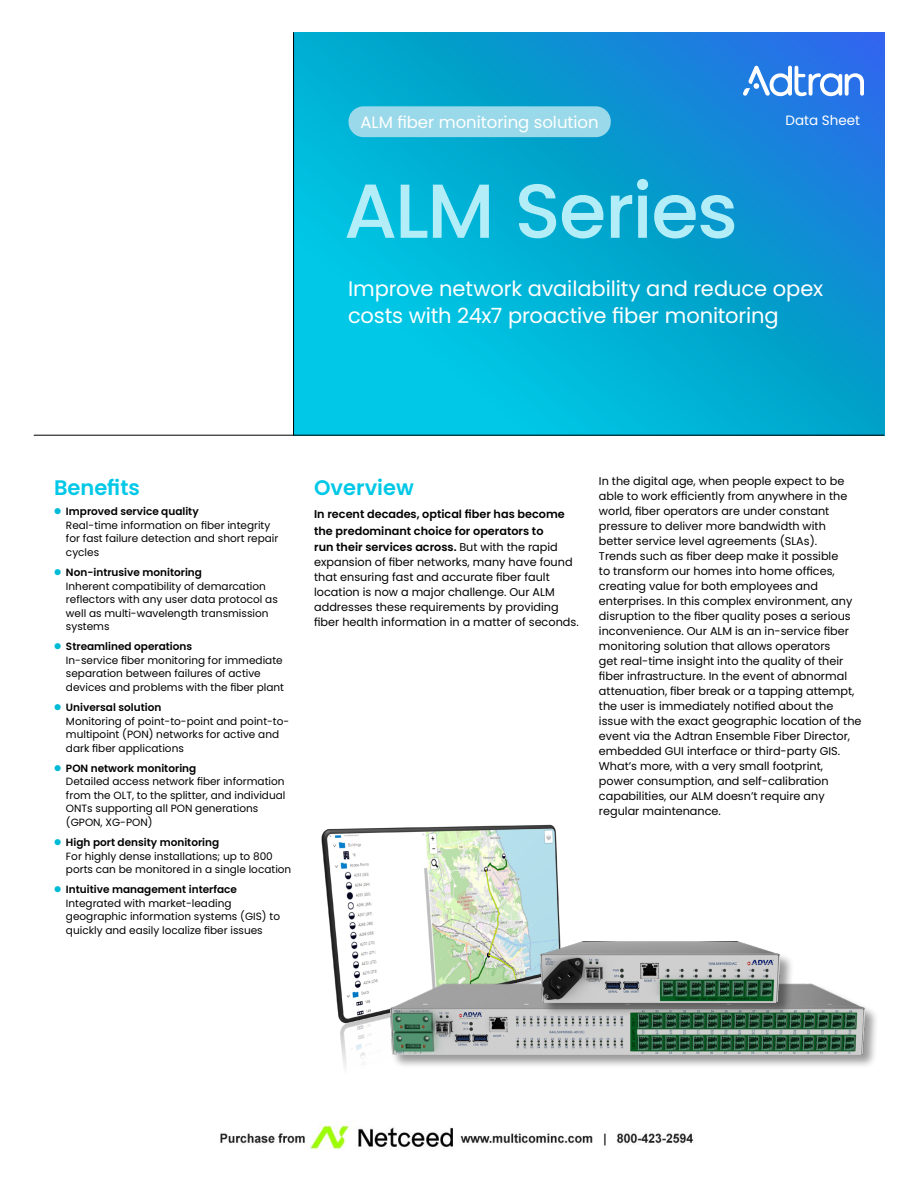
<style>
.page{position:relative;width:918px;height:1188px;background:#fff}
.page>*{position:absolute;margin:0;border:0;box-sizing:border-box;transform-origin:0 0}
.Variable_Header{font:500 76.5px "Poppins";letter-spacing:-.02em;color:#b3eef8}
.Variable_Prouduct_Description{font:21px/27px "Poppins";letter-spacing:-.005em;color:#fff}
.t1{font:600 21px "Poppins";color:#00c8e6}
.Product_Line{font:16.5px "Poppins";color:#fff}
.t2{font:13.5px "Poppins";color:#fff}
.Body_Copy{font:11.25px/15px "Poppins";color:#000}
.First_Paragraph{font:11.25px/15px "Poppins";color:#000}
.First_Paragraph-2{font:600 11.25px/16.5px "Poppins";color:#000}
.t3{font:10.5px/13.5px "Poppins";color:#000}
.s1{font-weight:600}
.s2{font-weight:400}
</style>
<div class="page">
<svg style="left:294px;top:32px;width:590px;height:403px;background:#06a4d6"></svg>
<hr style="left:34px;top:435px;width:850px;height:1px;background:#000">
<hr style="left:293px;top:32px;width:1px;height:403px;background:#000">
<svg style="left:743px;top:66px;width:121px;height:30px"></svg>
<img style="left:321px;top:824px;width:240px;height:243px">
<div style="left:389px;top:983px;width:490px;height:86px;background:#000;opacity:.4"></div>
<img style="left:390px;top:983px;width:474px;height:71px">
<div style="left:539px;top:941px;width:256px;height:76px;background:#000;opacity:.4"></div>
<img style="left:540px;top:942px;width:240px;height:60px">
<div style="left:349px;top:106px;width:262px;height:31px;background:#99d9e9;border-radius:15px"></div>
<div style="left:425px;top:333px;width:51px;height:65px;background:#00c7e5"></div>
<div style="left:506px;top:333px;width:46px;height:65px;background:#00c0e0"></div>
<div style="left:585px;top:333px;width:46px;height:65px;background:#00b7d9"></div>
<div style="left:663px;top:333px;width:46px;height:64px;background:#00aed3"></div>
<div style="left:349px;top:333px;width:46px;height:65px;background:#00c8e6"></div>
<img style="left:220px;top:1124px;width:474px;height:26px">
<p class="Product_Line" style="left:361px;top:113px;width:240px">ALM fiber monitoring solution</p>
<p class="Variable_Header" style="left:344px;top:167px;width:396px">ALM Series</p>
<p class="t2" style="left:786px;top:113px;width:76px">Data Sheet</p>
<p class="Variable_Prouduct_Description" style="left:348px;top:275px;width:477px">Improve network availability and reduce opex costs with 24x7 proactive fiber monitoring</p>
<p class="t1" style="left:54px;top:476px;width:87px">Benefits</p>
<p class="t3" style="left:66px;top:505px;width:214px"><span class="s1">Improved service quality<br></span>Real-time information on fiber integrity for fast failure detection and short repair cycles</p>
<p class="t3" style="left:66px;top:566px;width:213px"><span class="s1">Non-intrusive monitoring<br></span>Inherent compatibility of demarcation reflectors with any user data protocol as well as multi-wavelength transmission systems</p>
<p class="t3" style="left:66px;top:640px;width:220px"><span class="s1">Streamlined operations<br></span>In-service fiber monitoring for immediate separation between failures of active devices and problems with the fiber plant</p>
<p class="t3" style="left:66px;top:701px;width:225px"><span class="s1">Universal solution<br></span>Monitoring of point-to-point and point-to&shy;multipoint (PON) networks for active and dark fiber applications</p>
<p class="t3" style="left:66px;top:762px;width:221px"><span class="s1">PON network monitoring<br></span>Detailed access network fiber information from the OLT, to the splitter, and individual<br>ONTs supporting all PON generations (GPON, XG-PON)</p>
<p class="t3" style="left:66px;top:836px;width:227px"><span class="s1">High port density monitoring<br></span>For highly dense installations; up to 800 ports can be monitored in a single location</p>
<p class="t3" style="left:66px;top:883px;width:216px"><span class="s1">Intuitive management interface </span>Integrated with market-leading geographic information systems (GIS) to quickly and easily localize fiber issues</p>
<p class="t1" style="left:314px;top:476px;width:101px">Overview</p>
<p class="First_Paragraph-2" style="left:314px;top:506px;width:252px">In recent decades, optical fiber has become the predominant choice for operators to run their services across. <span class="s2">But with the rapid</span></p>
<p class="First_Paragraph" style="left:314px;top:555px;width:266px">expansion of fiber networks, many have found that ensuring fast and accurate fiber fault location is now a major challenge. Our ALM addresses these requirements by providing fiber health information in a matter of seconds.</p>
<p class="Body_Copy" style="left:599px;top:473px;width:264px">In the digital age, when people expect to be able to work efficiently from anywhere in the world, fiber operators are under constant pressure to deliver more bandwidth with better service level agreements (SLAs).<br>Trends such as fiber deep make it possible<br>to transform our homes into home offices, creating value for both employees and enterprises. In this complex environment, any disruption to the fiber quality poses a serious inconvenience. Our ALM is an in-service fiber monitoring solution that allows operators<br>get real-time insight into the quality of their fiber infrastructure. In the event of abnormal attenuation, fiber break or a tapping attempt, the user is immediately notified about the issue with the exact geographic location of the event via the Adtran Ensemble Fiber Director, embedded GUI interface or third-party GIS.<br>What’s more, with a very small footprint,<br>power consumption, and self-calibration capabilities, our ALM doesn’t require any regular maintenance.</p>
</div>
